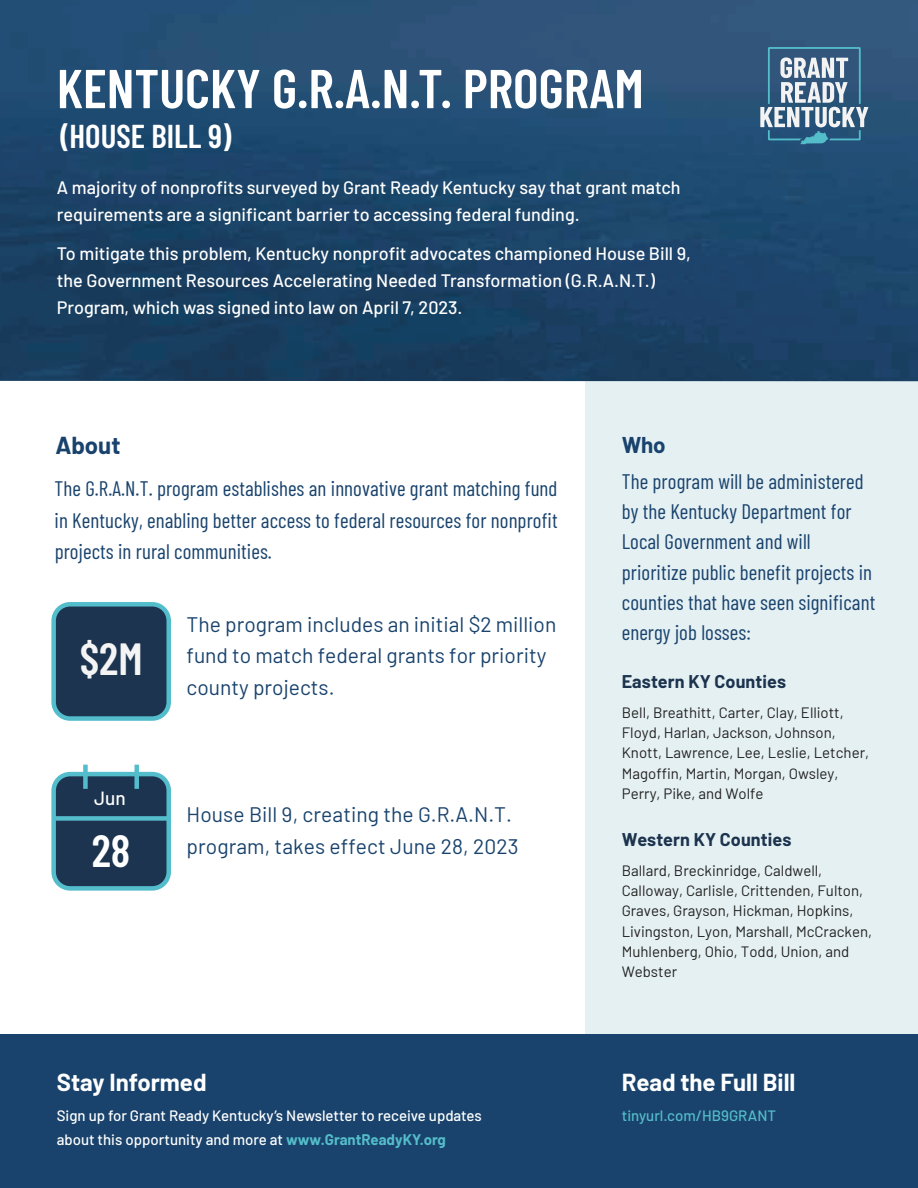
<style>
.page{position:relative;width:918px;height:1188px;background:#fff}
.page>*{position:absolute;margin:0;border:0;box-sizing:border-box;transform-origin:0 0}
.t1{font:600 54.6px "Barlow Condensed";color:#fff}
.t2{font:600 45px "Barlow Condensed";color:#f4f4f4}
.t3{font:600 45px "Barlow Condensed";color:#fff}
.t4{font:600 33px "Barlow Condensed";color:#fff}
.t5{font:700 24px "Barlow";color:#fff}
.t6{font:700 24px "Barlow";color:#19436d}
.t7{font:700 22.35px "Barlow";color:#19436d}
.t8{font:21px/30.5px "Barlow Condensed";letter-spacing:.005em;color:#19436d;text-align:justify}
.t9{font:21px/31.5px "Barlow";color:#19436d}
.t10{font:21px/31.5px "Barlow";letter-spacing:.005em;color:#19436d}
.t11{font:500 19.05px "Barlow";color:#fff}
.t12{font:500 18px/27px "Barlow";color:#fff}
.t13{font:700 18px "Barlow";letter-spacing:.005em;color:#1c334e}
.t14{font:15px/20.2px "Barlow";color:#222120}
.t15{font:500 15px/24px "Barlow";color:#fff}
.t16{font:500 15px "Barlow";color:#54bdca}
.s1{font-weight:700;color:#54bdca}
</style>
<div class="page">
<div style="left:585px;top:0;width:333px;height:1188px;background:#e5f0f3"></div>
<img style="left:0;top:0;width:918px;height:381px">
<svg style="left:760px;top:47px;width:108px;height:97px"></svg>
<div style="left:0;top:1035px;width:918px;height:153px;background:#19436c"></div>
<div style="left:51px;top:602px;width:120px;height:119px;background:#1c344f;border:4px solid #54bdcc;border-radius:16px"></div>
<div style="left:51px;top:772px;width:120px;height:119px;background:#1c344f;border:4px solid #54bdcc;border-radius:16px"></div>
<div style="left:54px;top:816px;width:114px;height:5px;background:#54bdcc"></div>
<div style="left:83px;top:765px;width:5px;height:24px;background:#54bdcc"></div>
<div style="left:134px;top:765px;width:5px;height:24px;background:#54bdcc"></div>
<h1 class="t1" style="left:57px;top:50px;width:588px">KENTUCKY G.R.A.N.T. PROGRAM</h1>
<h3 class="t4" style="left:60px;top:113px;width:173px">(HOUSE BILL 9)</h3>
<p class="t12" style="left:57px;top:172px;width:625px">A majority of nonprofits surveyed by Grant Ready Kentucky say that grant match requirements are a significant barrier to accessing federal funding.</p>
<p class="t12" style="left:57px;top:238px;width:636px">To mitigate this problem, Kentucky nonprofit advocates championed House Bill 9, the Government Resources Accelerating Needed Transformation (G.R.A.N.T.)<br>Program, which was signed into law on April 7, 2023.</p>
<h3 class="t6" style="left:55px;top:427px;width:67px">About</h3>
<h3 class="t7" style="left:622px;top:428px;width:45px">Who</h3>
<h3 class="t8" style="left:55px;top:471px;width:505px;line-height:31.5px">The G.R.A.N.T. program establishes an innovative grant matching fund in Kentucky, enabling better access to federal resources for nonprofit projects in rural communities.</h3>
<h2 class="t2" style="left:80px;top:627px;width:64px">$2M</h2>
<p class="t11" style="left:94px;top:784px;width:33px">Jun</p>
<h2 class="t3" style="left:92px;top:818px;width:40px">28</h2>
<h3 class="t9" style="left:187px;top:607px;width:371px">The program includes an initial $2 million fund to match federal grants for priority county projects.</h3>
<h3 class="t10" style="left:187px;top:797px;width:333px">House Bill 9, creating the G.R.A.N.T. program, takes effect June 28, 2023</h3>
<h3 class="t5" style="left:57px;top:1064px;width:151px">Stay Informed</h3>
<p class="t15" style="left:57px;top:1103px;width:427px">Sign up for Grant Ready Kentucky’s Newsletter to receive updates about this opportunity and more at <span class="s1">www.GrantReadyKY.org</span></p>
<h3 class="t8" style="left:622px;top:464px;width:255px;text-align:left">The program will be administered by the Kentucky Department for<br>Local Government and will prioritize public benefit projects in counties that have seen significant energy job losses:</h3>
<p class="t13" style="left:622px;top:668px;width:166px">Eastern KY Counties</p>
<p class="t14" style="left:622px;top:701px;width:249px">Bell, Breathitt, Carter, Clay, Elliott, Floyd, Harlan, Jackson, Johnson, Knott, Lawrence, Lee, Leslie, Letcher, Magoffin, Martin, Morgan, Owsley, Perry, Pike, and Wolfe</p>
<p class="t13" style="left:622px;top:826px;width:171px">Western KY Counties</p>
<p class="t14" style="left:622px;top:859px;width:252px">Ballard, Breckinridge, Caldwell, Calloway, Carlisle, Crittenden, Fulton, Graves, Grayson, Hickman, Hopkins, Livingston, Lyon, Marshall, McCracken, Muhlenberg, Ohio, Todd, Union, and Webster</p>
<h3 class="t5" style="left:622px;top:1064px;width:175px">Read the Full Bill</h3>
<p class="t16" style="left:622px;top:1105px;width:156px">tinyurl.com/HB9GRANT</p>
</div>
